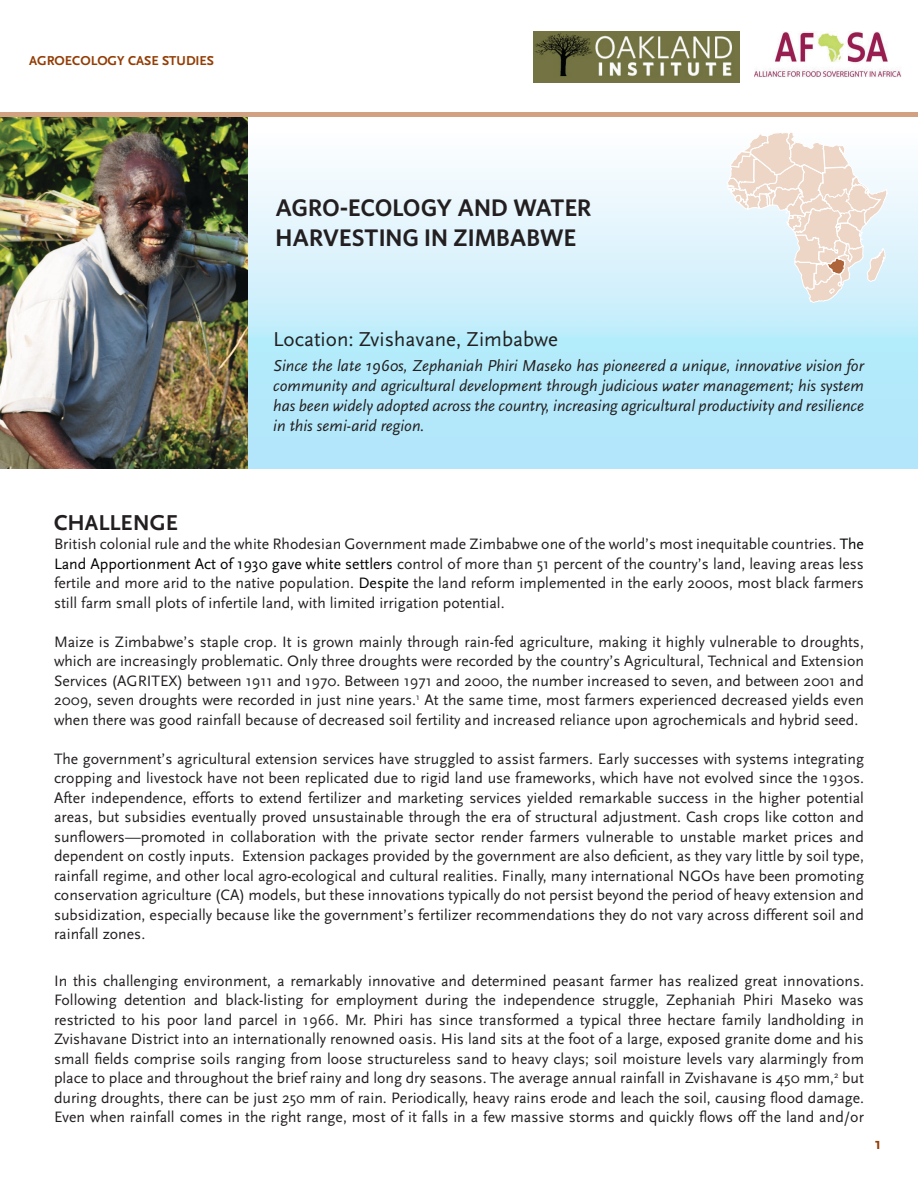
<style>
.page{position:relative;width:918px;height:1188px;background:#fff}
.page>*{position:absolute;margin:0;border:0;box-sizing:border-box;transform-origin:0 0}
.t1{font:600 24px/30.8px "Whitney";color:#231f20}
.challenge_response{font:700 22.5px "Scala Sans";color:#231f20}
.sub_sub_titles{font:21px "Scala Sans";color:#231f20}
.t2{font:italic 16.5px/19.8px "Scala Sans";color:#231f20;text-align:justify}
.Page_Number{font:700 16.5px "Scala Sans";color:#933d05}
.Normal__Web{font:15.75px/19.5px "Scala Sans";color:#231f20;text-align:justify}
.t3{font:700 13.5px "Scala Sans";color:#933d05}
.s1{color:#010203}
</style>
<div class="page">
<img style="left:534px;top:31px;width:206px;height:51px">
<img style="left:755px;top:32px;width:147px;height:45px">
<div style="left:0;top:112px;width:918px;height:5px;background:#d2a181"></div>
<svg style="left:247px;top:125px;width:671px;height:344px"></svg>
<img style="left:0;top:117px;width:247px;height:352px">
<svg style="left:726px;top:132px;width:162px;height:181px"></svg>
<p class="t3" style="left:29px;top:53px;width:186px">AGROECOLOGY CASE STUDIES</p>
<p class="t1" style="left:275px;top:191px;width:318px">AGRO-ECOLOGY AND WATER<br>HARVESTING IN ZIMBABWE</p>
<p class="sub_sub_titles" style="left:273px;top:328px;width:286px">Location: Zvishavane, Zimbabwe</p>
<p class="t2" style="left:273px;top:356px;width:592px">Since the late 1960s, Zephaniah Phiri Maseko has pioneered a unique, innovative vision for community and agricultural development through judicious water management; his system has been widely adopted across the country, increasing agricultural productivity and resilience in this semi-arid region.</p>
<p class="challenge_response" style="left:54px;top:510px;width:125px">CHALLENGE</p>
<p class="Normal__Web" style="left:54px;top:534px;width:812px">British colonial rule and the white Rhodesian Government made Zimbabwe one of the world’s most inequitable countries. <span class="s1">The Land Apportionment Act of 1930 gave white settlers</span> control of more than 51 percent of the country’s land, leaving areas less fertile and more arid to the native population. <span class="s1">Despite</span> the land reform implemented in the early 2000s, most black farmers still farm small plots of infertile land, with limited irrigation potential.</p>
<p class="Normal__Web" style="left:54px;top:632px;width:812px">Maize is Zimbabwe’s staple crop. It is grown mainly through rain-fed agriculture, making it highly vulnerable to droughts, which are increasingly problematic. Only three droughts were recorded by the country’s Agricultural, Technical and Extension Services (AGRITEX) between 1911 and 1970. Between 1971 and 2000, the number increased to seven, and between 2001 and 2009, seven droughts were recorded in just nine years.<sup>1</sup> At the same time, most farmers experienced decreased yields even when there was good rainfall because of decreased soil fertility and increased reliance upon agrochemicals and hybrid seed.</p>
<p class="Normal__Web" style="left:54px;top:749px;width:812px">The government’s agricultural extension services have struggled to assist farmers. Early successes with systems integrating cropping and livestock have not been replicated due to rigid land use frameworks, which have not evolved since the 1930s.<br>After independence, efforts to extend fertilizer and marketing services yielded remarkable success in the higher potential areas, but subsidies eventually proved unsustainable through the era of structural adjustment. Cash crops like cotton and sunflowers—promoted in collaboration with the private sector render farmers vulnerable to unstable market prices and dependent on costly inputs. Extension packages provided by the government are also deficient, as they vary little by soil type, rainfall regime, and other local agro-ecological and cultural realities. Finally, many international NGOs have been promoting conservation agriculture (CA) models, but these innovations typically do not persist beyond the period of heavy extension and subsidization, especially because like the government’s fertilizer recommendations they do not vary across different soil and rainfall zones.</p>
<p class="Normal__Web" style="left:54px;top:971px;width:812px">In this challenging environment, a remarkably innovative and determined peasant farmer has realized great innovations.<br>Following detention and black-listing for employment during the independence struggle, Zephaniah Phiri Maseko was restricted to his poor land parcel in 1966. Mr. Phiri has since transformed a typical three hectare family landholding in Zvishavane District into an internationally renowned oasis. His land sits at the foot of a large, exposed granite dome and his small fields comprise soils ranging from loose structureless sand to heavy clays; soil moisture levels vary alarmingly from place to place and throughout the brief rainy and long dry seasons. The average annual rainfall in Zvishavane is 450 mm,<sup>2</sup> but during droughts, there can be just 250 mm of rain. Periodically, heavy rains erode and leach the soil, causing flood damage.<br>Even when rainfall comes in the right range, most of it falls in a few massive storms and quickly flows off the land and/or</p>
<p class="Page_Number" style="left:875px;top:1135px;width:8px">1</p>
</div>
